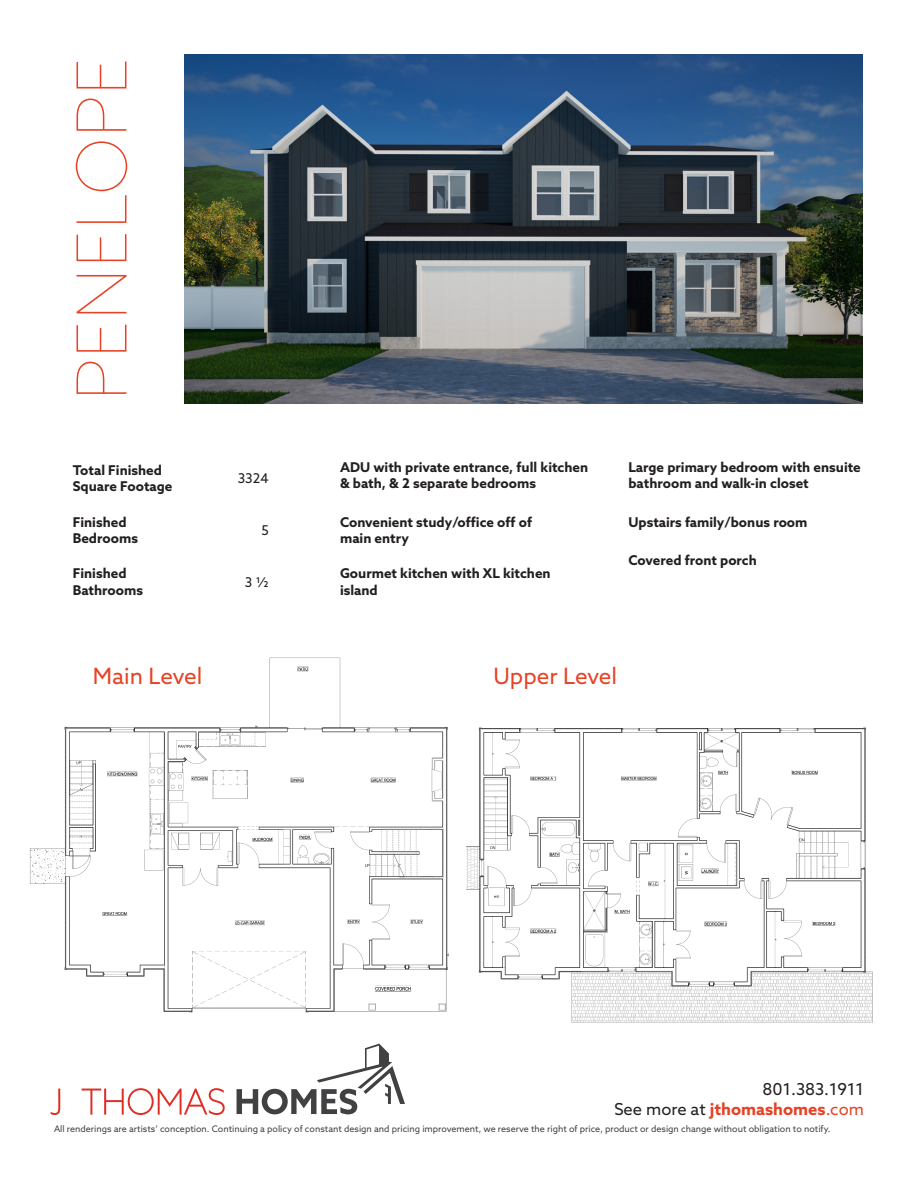
<style>
.page{position:relative;width:918px;height:1188px;background:#fff}
.page>*{position:absolute;margin:0;border:0;box-sizing:border-box;transform-origin:0 0}
.t1{font:100 69px "Azo Sans";color:#e74224}
.t2{font:22.5px "Azo Sans";color:#e74224}
.t3{font:700 16.5px "Azo Sans";color:#e64226}
.t4{font:16.5px "Azo Sans";color:#231f20}
.t5{font:700 13.5px/16.2px "Azo Sans";color:#231f20}
.t6{font:13.5px "Azo Sans";color:#231f20}
.t7{font:9px "Azo Sans";color:#414042}
.s1{font-weight:400;color:#231f20}
.s2{font-weight:400}
</style>
<div class="page">
<img style="left:30px;top:657px;width:437px;height:356px">
<svg style="left:51px;top:1089px;width:9px;height:26px"></svg>
<svg style="left:82px;top:1088px;width:143px;height:27px"></svg>
<svg style="left:237px;top:1044px;width:168px;height:70px"></svg>
<img style="left:184px;top:54px;width:678px;height:350px">
<img style="left:467px;top:727px;width:406px;height:296px">
<p class="t1" style="left:57px;top:401px;width:345px;rotate:-90deg">PENELOPE</p>
<p class="t5" style="left:73px;top:462px;width:91px">Total Finished</p>
<p class="t5" style="left:73px;top:478px;width:101px">Square Footage</p>
<p class="t6" style="left:238px;top:469px;width:33px">3324</p>
<p class="t5" style="left:340px;top:459px;width:250px">ADU with private entrance, full kitchen &amp; bath, &amp; 2 separate bedrooms</p>
<p class="t5" style="left:628px;top:459px;width:234px">Large primary bedroom with ensuite bathroom and walk-in closet</p>
<p class="t5" style="left:73px;top:514px;width:55px">Finished</p>
<p class="t5" style="left:73px;top:530px;width:67px">Bedrooms</p>
<p class="t6" style="left:262px;top:521px;width:9px">5</p>
<p class="t5" style="left:340px;top:514px;width:194px">Convenient study/office off of main entry</p>
<p class="t5" style="left:628px;top:514px;width:181px">Upstairs family/bonus room</p>
<p class="t5" style="left:73px;top:565px;width:55px">Finished</p>
<p class="t5" style="left:73px;top:581px;width:72px">Bathrooms</p>
<p class="t6" style="left:245px;top:573px;width:25px">3 ½</p>
<p class="t5" style="left:340px;top:565px;width:212px">Gourmet kitchen with XL kitchen island</p>
<p class="t5" style="left:628px;top:552px;width:130px">Covered front porch</p>
<p class="t2" style="left:93px;top:661px;width:111px">Main Level</p>
<p class="t2" style="left:494px;top:661px;width:125px">Upper Level</p>
<p class="t4" style="left:763px;top:1079px;width:103px">801.383.1911</p>
<p class="t3" style="left:614px;top:1098px;width:251px"><span class="s1">See more at</span> jthomashomes<span class="s2">.com</span></p>
<p class="t7" style="left:54px;top:1123px;width:778px">All renderings are artists’ conception. Continuing a policy of constant design and pricing improvement, we reserve the right of price, product or design change without obligation to notify.</p>
</div>
